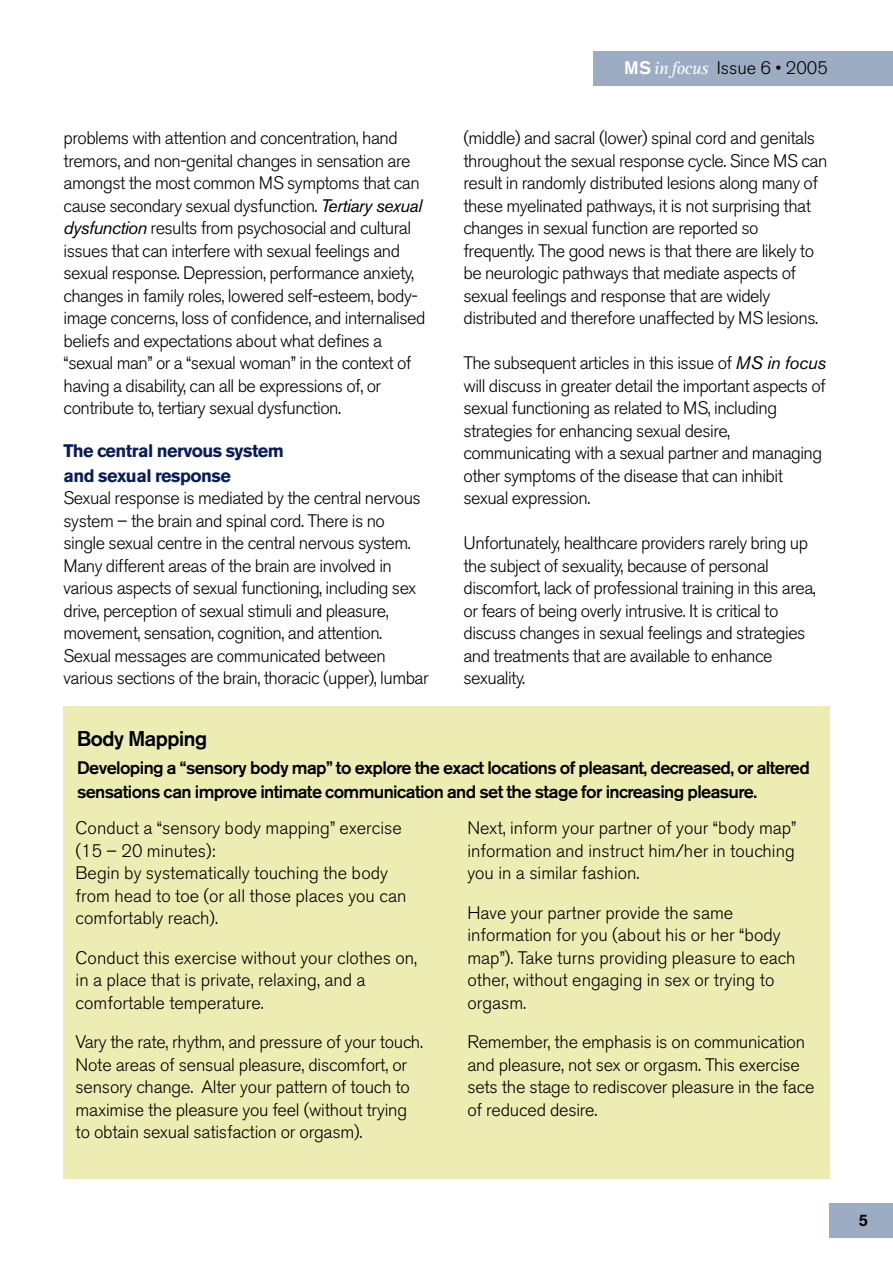
<style>
.page{position:relative;width:893px;height:1263px;background:#fff}
.page>*{position:absolute;margin:0;border:0;box-sizing:border-box;transform-origin:0 0}
.t1{font:700 21px "Akzidenz Grotesk";letter-spacing:-.015em;color:#000}
.t2{font:300 18px/22.5px "Akzidenz Grotesk BE";letter-spacing:-.03em;color:#000}
.t3{font:300 18px/22.5px "Akzidenz Grotesk BE";color:#000}
.t4{font:300 18px/22.5px "Akzidenz Grotesk BE";letter-spacing:-.01em;color:#000}
.t5{font:500 18px/24px "Akzidenz Grotesk BE";letter-spacing:-.035em;color:#000}
.t6{font:700 18px/25px "Akzidenz Grotesk BE";letter-spacing:-.03em;color:#091c5a}
.t7{font:500 16.5px "Akzidenz Grotesk BE";color:#000}
.s1{font-weight:400;font-style:italic}
.s2{font-weight:500;color:#fff}
.s3{font-family:"Rotis Serif";font-weight:400;font-style:italic;color:#fff}
</style>
<div class="page">
<div style="left:594px;top:51px;width:298px;height:34px;background:#9cacc2"></div>
<div style="left:829px;top:1204px;width:63px;height:34px;background:#9cacc2"></div>
<div style="left:63px;top:707px;width:766px;height:472px;background:#ededb3"></div>
<p class="t2" style="left:64px;top:129px;width:363px">problems with attention and concentration, hand tremors, and non-genital changes in sensation are amongst the most common MS symptoms that can cause secondary sexual dysfunction. <span class="s1">Tertiary sexual dysfunction</span> results from psychosocial and cultural issues that can interfere with sexual feelings and sexual response. Depression, performance anxiety, changes in family roles, lowered self-esteem, body&shy;image concerns, loss of confidence, and internalised beliefs and expectations about what defines a “sexual man” or a “sexual woman” in the context of having a disability, can all be expressions of, or contribute to, tertiary sexual dysfunction.</p>
<p class="t6" style="left:64px;top:439px;width:222px">The central nervous system and sexual response</p>
<p class="t2" style="left:64px;top:489px;width:366px">Sexual response is mediated by the central nervous system – the brain and spinal cord. There is no single sexual centre in the central nervous system.<br>Many different areas of the brain are involved in various aspects of sexual functioning, including sex drive, perception of sexual stimuli and pleasure, movement, sensation, cognition, and attention.<br>Sexual messages are communicated between various sections of the brain, thoracic (upper), lumbar</p>
<p class="t3" style="left:624px;top:58px;width:205px"><span class="s2">MS</span><span class="s3">infocus</span> Issue 6 • 2005</p>
<p class="t2" style="left:463px;top:129px;width:365px">(middle) and sacral (lower) spinal cord and genitals throughout the sexual response cycle. Since MS can result in randomly distributed lesions along many of these myelinated pathways, it is not surprising that changes in sexual function are reported so frequently. The good news is that there are likely to be neurologic pathways that mediate aspects of sexual feelings and response that are widely distributed and therefore unaffected by MS lesions.</p>
<p class="t2" style="left:463px;top:354px;width:364px">The subsequent articles in this issue of <span class="s1">MS in focus </span>will discuss in greater detail the important aspects of sexual functioning as related to MS, including strategies for enhancing sexual desire, communicating with a sexual partner and managing other symptoms of the disease that can inhibit sexual expression.</p>
<p class="t2" style="left:463px;top:534px;width:354px">Unfortunately, healthcare providers rarely bring up the subject of sexuality, because of personal discomfort, lack of professional training in this area, or fears of being overly intrusive. It is critical to discuss changes in sexual feelings and strategies and treatments that are available to enhance sexuality.</p>
<p class="t1" style="left:77px;top:731px;width:132px">Body Mapping</p>
<p class="t5" style="left:77px;top:757px;width:734px">Developing a “sensory body map” to explore the exact locations of pleasant, decreased, or altered sensations can improve intimate communication and set the stage for increasing pleasure.</p>
<p class="t3" style="left:76px;top:819px;width:332px">Conduct a “sensory body mapping” exercise (15 – 20 minutes):<br>Begin by systematically touching the body from head to toe (or all those places you can comfortably reach).</p>
<p class="t3" style="left:76px;top:949px;width:343px">Conduct this exercise without your clothes on, in a place that is private, relaxing, and a comfortable temperature.</p>
<p class="t4" style="left:76px;top:1033px;width:349px">Vary the rate, rhythm, and pressure of your touch.<br>Note areas of sensual pleasure, discomfort, or sensory change. Alter your pattern of touch to maximise the pleasure you feel (without trying to obtain sexual satisfaction or orgasm).</p>
<p class="t2" style="left:467px;top:819px;width:330px;text-align:justify">Next, inform your partner of your “body map” information and instruct him/her in touching you in a similar fashion.</p>
<p class="t3" style="left:467px;top:904px;width:329px">Have your partner provide the same information for you (about his or her “body map”). Take turns providing pleasure to each other, without engaging in sex or trying to orgasm.</p>
<p class="t4" style="left:467px;top:1033px;width:348px">Remember, the emphasis is on communication and pleasure, not sex or orgasm. This exercise sets the stage to rediscover pleasure in the face of reduced desire.</p>
<p class="t7" style="left:858px;top:1215px;width:11px">5</p>
</div>
